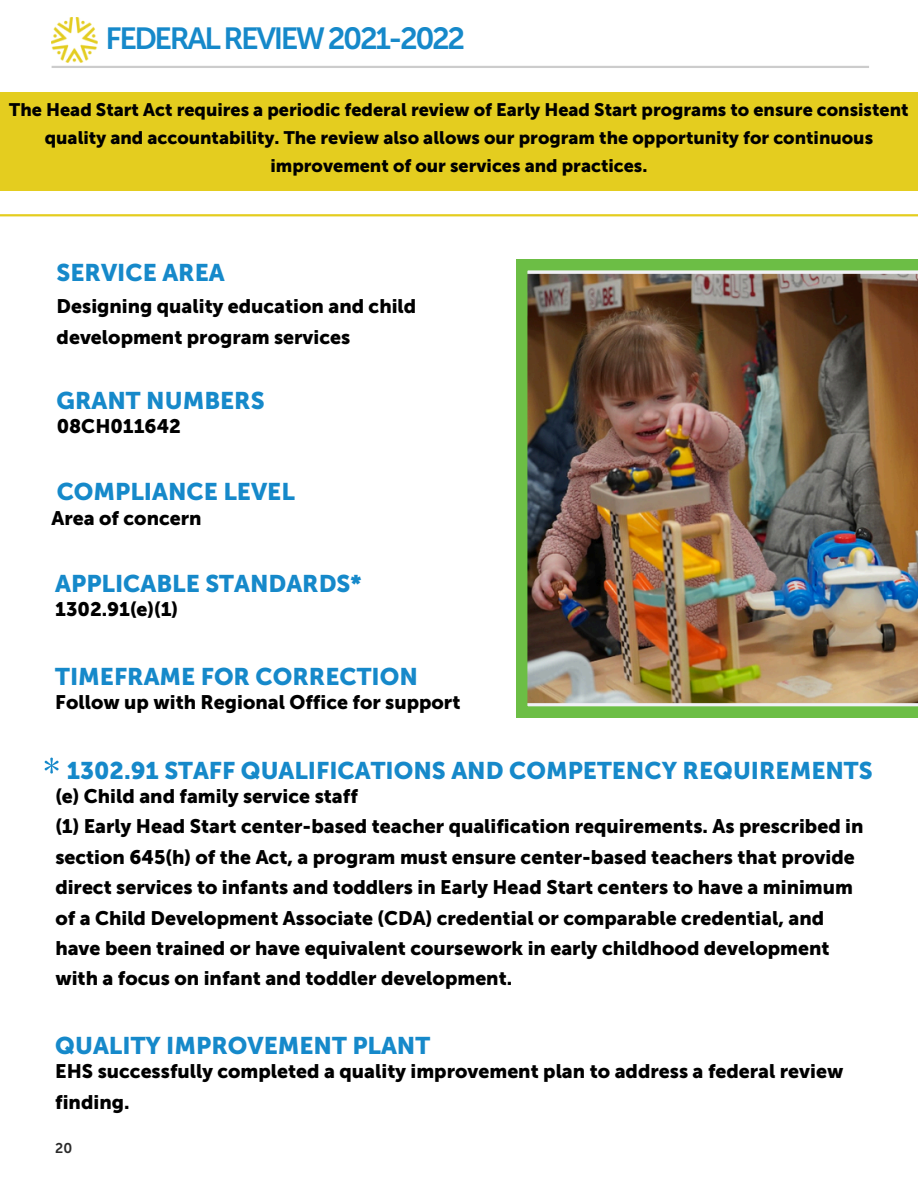
<style>
.page{position:relative;width:918px;height:1188px;background:#fff}
.page>*{position:absolute;margin:0;border:0;box-sizing:border-box;transform-origin:0 0}
.t1{font:30.45px "Museo Sans 700";letter-spacing:-.08em;color:#1689ca}
.t2{font:24px "Museo Sans 900";color:#1689ca}
.t3{font:19.5px/30.3px "Museo Sans 900";color:#000}
.t4{font:18px/28.2px "Museo Sans 900";color:#000;text-align:center}
.t5{font:14.1px "Museo Sans 700";color:#2b2b2b}
</style>
<div class="page">
<img style="left:52px;top:18px;width:46px;height:45px">
<hr style="left:52px;top:66px;width:817px;height:2px;background:#555">
<hr style="left:0;top:214px;width:918px;height:2px;background:#e4cd1f">
<div style="left:0;top:92px;width:918px;height:99px;background:#e4cd1f"></div>
<svg style="left:45px;top:758px;width:13px;height:15px"></svg>
<img style="left:516px;top:259px;width:402px;height:458px">
<h1 class="t1" style="left:106px;top:20px;width:361px">FEDERAL REVIEW 2021-2022</h1>
<p class="t4" style="left:9px;top:96px;width:901px">The Head Start Act requires a periodic federal review of Early Head Start programs to ensure consistent quality and accountability. The review also allows our program the opportunity for continuous improvement of our services and practices.</p>
<p class="t2" style="left:57px;top:259px;width:170px">SERVICE AREA</p>
<h2 class="t3" style="left:57px;top:291px;width:361px">Designing quality education and child development program services</h2>
<p class="t2" style="left:57px;top:387px;width:209px">GRANT NUMBERS</p>
<h2 class="t3" style="left:57px;top:411px;width:126px">08CH011642</h2>
<h3 class="t2" style="left:57px;top:477px;width:240px">COMPLIANCE LEVEL</h3>
<h2 class="t3" style="left:52px;top:503px;width:152px">Area of concern</h2>
<p class="t2" style="left:55px;top:570px;width:308px">APPLICABLE STANDARDS*</p>
<h2 class="t3" style="left:55px;top:595px;width:124px">1302.91(e)(1)</h2>
<p class="t2" style="left:55px;top:663px;width:364px">TIMEFRAME FOR CORRECTION</p>
<h2 class="t3" style="left:55px;top:687px;width:407px">Follow up with Regional Office for support</h2>
<p class="t2" style="left:67px;top:757px;width:807px">1302.91 STAFF QUALIFICATIONS AND COMPETENCY REQUIREMENTS</p>
<p class="t3" style="left:55px;top:781px;width:304px">(e) Child and family service staff</p>
<p class="t3" style="left:55px;top:812px;width:810px">(1) Early Head Start center-based teacher qualification requirements. As prescribed in section 645(h) of the Act, a program must ensure center-based teachers that provide direct services to infants and toddlers in Early Head Start centers to have a minimum of a Child Development Associate (CDA) credential or comparable credential, and have been trained or have equivalent coursework in early childhood development with a focus on infant and toddler development.</p>
<h2 class="t2" style="left:55px;top:1032px;width:377px">QUALITY IMPROVEMENT PLANT</h2>
<p class="t3" style="left:55px;top:1056px;width:790px">EHS successfully completed a quality improvement plan to address a federal review finding.</p>
<p class="t5" style="left:55px;top:1140px;width:19px">20</p>
</div>
